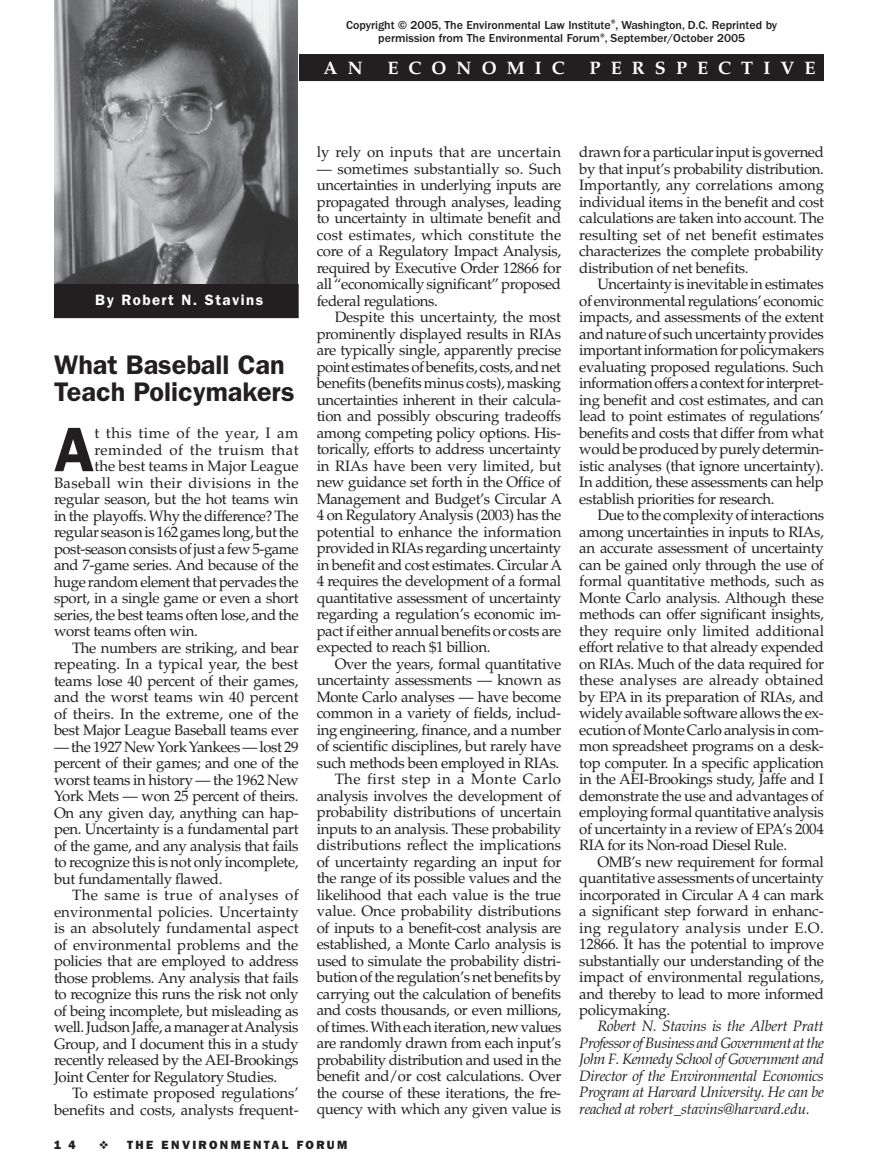
<style>
.page{position:relative;width:878px;height:1175px;background:#fff}
.page>*{position:absolute;margin:0;border:0;box-sizing:border-box;transform-origin:0 0}
.t1{font:600 63.15px "Franklin Gothic";color:#231f20}
.t2{font:600 27px/27px "Franklin Gothic";color:#231f20}
.t3{font:700 18px "Palatino";letter-spacing:.56em;color:#fff}
.t4{font:15px/16.5px "Palatino";letter-spacing:-.025em;color:#231f20;text-align:justify}
.t5{font:italic 15px/16.5px "Palatino";letter-spacing:-.03em;color:#231f20;text-align:justify}
.t6{font:15px "Palatino";letter-spacing:-.005em;color:#231f20}
.t7{font:15px "Palatino";color:#231f20}
.t8{font:15px "Palatino";letter-spacing:.035em;color:#231f20}
.t9{font:15px "Palatino";letter-spacing:.02em;color:#231f20}
.t10{font:15px "Palatino";letter-spacing:.005em;color:#231f20}
.t11{font:600 15px "Franklin Gothic";letter-spacing:.1em;color:#fff}
.t12{font:500 12px/13.5px "Franklin Gothic";color:#231f20;text-align:center}
.t13{font:800 12px "Franklin Gothic";letter-spacing:.2em;color:#231f20}
</style>
<div class="page">
<div style="left:55px;top:283px;width:243px;height:34px;background:#231f20"></div>
<div style="left:54px;top:282px;width:244px;height:36px;border:2px solid #231f20"></div>
<div style="left:244px;top:55px;width:579px;height:25px;background:#231f20"></div>
<div style="left:243px;top:54px;width:581px;height:27px;border:2px solid #231f20"></div>
<img style="left:55px;top:0;width:243px;height:284px">
<p class="t12" style="left:346px;top:18px;width:432px">Copyright © 2005, The Environmental Law Institute<sup>®</sup>, Washington, D.C. Reprinted by permission from The Environmental Forum<sup>®</sup>, September/October 2005</p>
<p class="t3" style="left:323px;top:57px;width:41px">A N</p>
<p class="t3" style="left:387px;top:57px;width:179px">ECONOMIC</p>
<p class="t3" style="left:589px;top:57px;width:227px">PERSPECTIVE</p>
<p class="t11" style="left:95px;top:291px;width:170px">By Robert N. Stavins</p>
<h2 class="t2" style="left:54px;top:352px;width:242px">What Baseball Can<br>Teach Policymakers</h2>
<h1 class="t1" style="left:54px;top:412px;width:42px">A</h1>
<p class="t8" style="left:94px;top:424px;width:205px">t this time of the year, I am</p>
<p class="t8" style="left:94px;top:441px;width:206px">reminded of the truism that</p>
<p class="t7" style="left:94px;top:457px;width:206px">the best teams in Major League</p>
<p class="t9" style="left:54px;top:474px;width:246px">Baseball win their divisions in the</p>
<p class="t4" style="left:54px;top:491px;width:246px">regular season, but the hot teams win</p>
<p class="t4" style="left:54px;top:507px;width:246px">in the playoffs. Why the difference? The</p>
<p class="t4" style="left:54px;top:524px;width:246px">regular season is 162 games long, but the</p>
<p class="t4" style="left:54px;top:540px;width:246px">post-season consists of just a few 5-game</p>
<p class="t4" style="left:54px;top:557px;width:246px">and 7-game series. And because of the</p>
<p class="t4" style="left:54px;top:573px;width:246px">huge random element that pervades the</p>
<p class="t4" style="left:54px;top:590px;width:246px">sport, in a single game or even a short</p>
<p class="t4" style="left:54px;top:606px;width:246px">series, the best teams often lose, and the</p>
<p class="t4" style="left:54px;top:623px;width:145px">worst teams often win.</p>
<p class="t4" style="left:72px;top:639px;width:228px">The numbers are striking, and bear</p>
<p class="t6" style="left:54px;top:655px;width:246px">repeating. In a typical year, the best</p>
<p class="t4" style="left:54px;top:672px;width:246px">teams lose 40 percent of their games,</p>
<p class="t6" style="left:54px;top:688px;width:246px">and the worst teams win 40 percent</p>
<p class="t7" style="left:54px;top:705px;width:246px">of theirs. In the extreme, one of the</p>
<p class="t4" style="left:54px;top:722px;width:246px">best Major League Baseball teams ever</p>
<p class="t4" style="left:54px;top:738px;width:246px">— the 1927 New York Yankees — lost 29 percent of their games; and one of the worst teams in history — the 1962 New York Mets — won 25 percent of theirs.<br>On any given day, anything can hap&shy;pen. Uncertainty is a fundamental part of the game, and any analysis that fails to recognize this is not only incomplete, but fundamentally flawed.</p>
<p class="t4" style="left:54px;top:887px;width:246px;text-indent:18px">The same is true of analyses of environmental policies. Uncertainty is an absolutely fundamental aspect of environmental problems and the policies that are employed to address those problems. Any analysis that fails to recognize this runs the risk not only of being incomplete, but misleading as well. Judson Jaffe, a manager at Analysis Group, and I document this in a study recently released by the AEI-Brookings Joint Center for Regulatory Studies.</p>
<p class="t4" style="left:54px;top:1085px;width:246px;text-align:right">To estimate proposed regulations’ benefits and costs, analysts frequent-</p>
<p class="t10" style="left:316px;top:143px;width:246px">ly rely on inputs that are uncertain</p>
<p class="t4" style="left:316px;top:160px;width:246px">— sometimes substantially so. Such uncertainties in underlying inputs are propagated through analyses, leading to uncertainty in ultimate benefit and cost estimates, which constitute the core of a Regulatory Impact Analysis, required by Executive Order 12866 for all “economically significant” proposed federal regulations.</p>
<p class="t4" style="left:316px;top:309px;width:247px;text-indent:18px">Despite this uncertainty, the most prominently displayed results in RIAs are typically single, apparently precise point estimates of benefits, costs, and net benefits (benefits minus costs), masking uncertainties inherent in their calcula&shy;tion and possibly obscuring tradeoffs among competing policy options. His&shy;torically, efforts to address uncertainty in RIAs have been very limited, but new guidance set forth in the Office of Management and Budget’s Circular A 4 on Regulatory Analysis (2003) has the potential to enhance the information provided in RIAs regarding uncertainty in benefit and cost estimates. Circular A 4 requires the development of a formal quantitative assessment of uncertainty regarding a regulation’s economic im&shy;pact if either annual benefits or costs are expected to reach $1 billion.</p>
<p class="t4" style="left:316px;top:655px;width:246px;text-align:right">Over the years, formal quantitative uncertainty assessments — known as Monte Carlo analyses — have become common in a variety of fields, includ&shy;ing engineering, finance, and a number of scientific disciplines, but rarely have such methods been employed in RIAs.<br>The first step in a Monte Carlo analysis involves the development of probability distributions of uncertain inputs to an analysis. These probability distributions reflect the implications of uncertainty regarding an input for the range of its possible values and the likelihood that each value is the true value. Once probability distributions of inputs to a benefit-cost analysis are established, a Monte Carlo analysis is used to simulate the probability distri&shy;bution of the regulation’s net benefits by carrying out the calculation of benefits and costs thousands, or even millions, of times. With each iteration, new values are randomly drawn from each input’s probability distribution and used in the benefit and/or cost calculations. Over the course of these iterations, the fre&shy;quency with which any given value is</p>
<p class="t4" style="left:579px;top:144px;width:246px">drawn for a particular input is governed by that input’s probability distribution.<br>Importantly, any correlations among individual items in the benefit and cost calculations are taken into account. The resulting set of net benefit estimates characterizes the complete probability distribution of net benefits.</p>
<p class="t4" style="left:579px;top:276px;width:246px;text-indent:18px">Uncertainty is inevitable in estimates of environmental regulations’ economic impacts, and assessments of the extent and nature of such uncertainty provides important information for policymakers evaluating proposed regulations. Such information offers a context for interpret&shy;ing benefit and cost estimates, and can lead to point estimates of regulations’ benefits and costs that differ from what would be produced by purely determin&shy;istic analyses (that ignore uncertainty).<br>In addition, these assessments can help establish priorities for research.</p>
<p class="t4" style="left:579px;top:507px;width:246px;text-indent:18px">Due to the complexity of interactions among uncertainties in inputs to RIAs, an accurate assessment of uncertainty can be gained only through the use of formal quantitative methods, such as Monte Carlo analysis. Although these methods can offer significant insights, they require only limited additional effort relative to that already expended on RIAs. Much of the data required for these analyses are already obtained by EPA in its preparation of RIAs, and widely available software allows the ex&shy;ecution of Monte Carlo analysis in com&shy;mon spreadsheet programs on a desk&shy;top computer. In a specific application in the AEI-Brookings study, Jaffe and I demonstrate the use and advantages of employing formal quantitative analysis of uncertainty in a review of EPA’s 2004<br>RIA for its Non-road Diesel Rule.</p>
<p class="t4" style="left:579px;top:853px;width:246px;text-indent:18px">OMB’s new requirement for formal quantitative assessments of uncertainty incorporated in Circular A 4 can mark a significant step forward in enhanc&shy;ing regulatory analysis under E.O.<br>12866. It has the potential to improve substantially our understanding of the impact of environmental regulations, and thereby to lead to more informed policymaking.</p>
<p class="t5" style="left:579px;top:1018px;width:246px;text-indent:18px">Robert N. Stavins is the Albert Pratt Professor of Business and Government at the John F. Kennedy School of Government and Director of the Environmental Economics Program at Harvard University. He can be reached at robert_stavins@harvard.edu.</p>
<p class="t13" style="left:54px;top:1138px;width:23px">1 4</p>
<p class="t13" style="left:99px;top:1138px;width:250px">❖ THE ENVIRONMENTAL FORUM</p>
</div>
